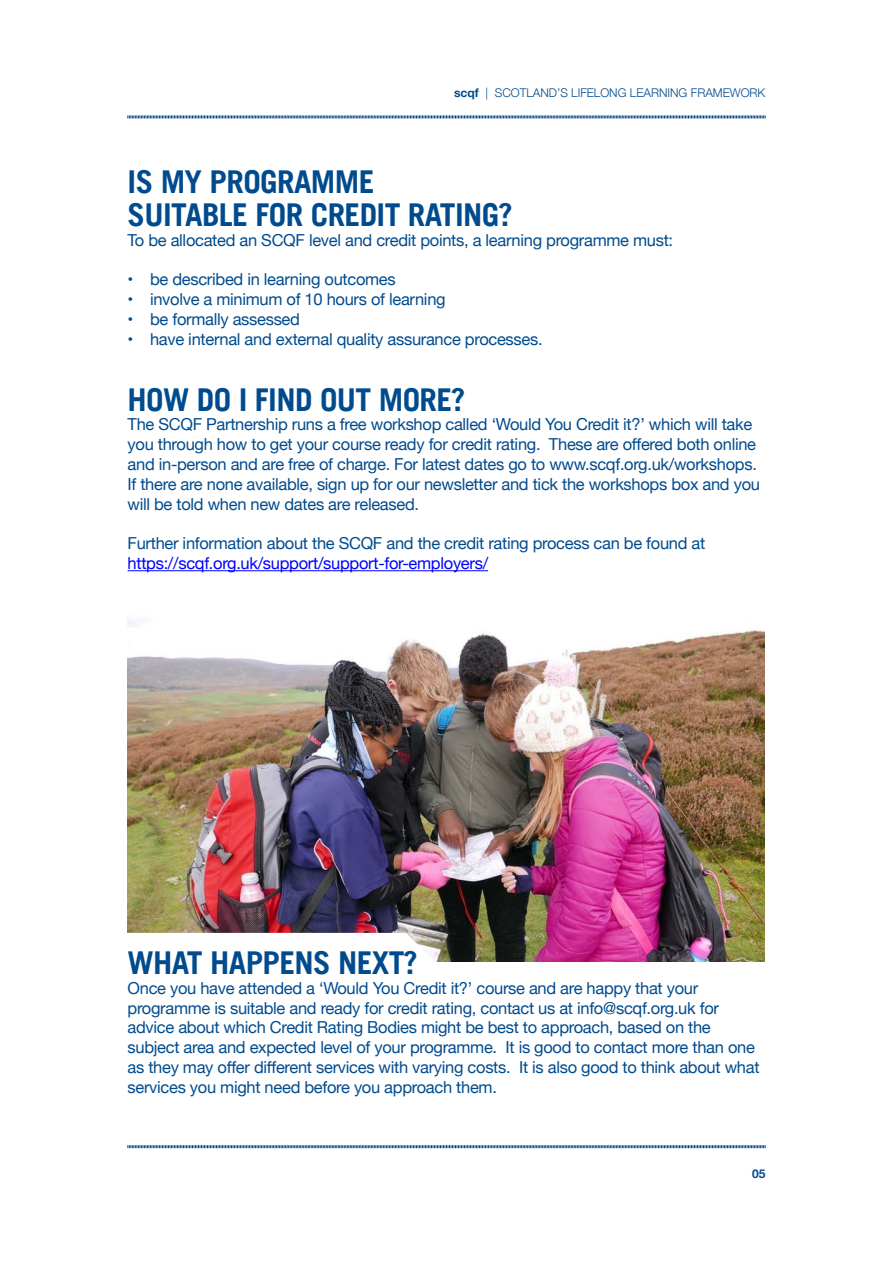
<style>
.page{position:relative;width:893px;height:1263px;background:#fff}
.page>*{position:absolute;margin:0;border:0;box-sizing:border-box;transform-origin:0 0}
.t1{font:700 31.5px "Trade Gothic LT";letter-spacing:-.02em;color:#004b8e}
.Normal__Web{font:16.5px/19.8px "Helvetica Neue";letter-spacing:-.02em;color:#004b8e}
.Normal__Web-2{font:16.5px "Helvetica Neue";letter-spacing:-.02em;color:#00f}
.t2{font:300 12px "Helvetica Neue";color:#004b8e}
.t3{font:700 12px "Helvetica Neue";color:#004b8e}
.s1{font-weight:700}
</style>
<div class="page">
<img style="left:128px;top:620px;width:636px;height:341px">
<svg style="left:128px;top:933px;width:306px;height:28px"></svg>
<hr style="left:128px;top:570px;width:360px;height:1px;background:#00f">
<svg style="left:127px;top:115px;width:639px;height:4px;background:#7fa1c2"></svg>
<svg style="left:127px;top:1145px;width:639px;height:4px;background:#7fa1c2"></svg>
<p class="t2" style="left:454px;top:83px;width:313px"><span class="s1">scqf</span> | SCOTLAND’S LIFELONG LEARNING FRAMEWORK</p>
<p class="t1" style="left:128px;top:162px;width:248px">IS MY PROGRAMME</p>
<p class="t1" style="left:128px;top:195px;width:387px">SUITABLE FOR CREDIT RATING?</p>
<p class="Normal__Web" style="left:128px;top:231px;width:547px">To be allocated an SCQF level and credit points, a learning programme must:</p>
<p class="Normal__Web" style="left:128px;top:270px;width:270px">• be described in learning outcomes</p>
<p class="Normal__Web" style="left:128px;top:290px;width:320px">• involve a minimum of 10 hours of learning</p>
<p class="Normal__Web" style="left:128px;top:310px;width:174px">• be formally assessed</p>
<p class="Normal__Web" style="left:128px;top:330px;width:417px">• have internal and external quality assurance processes.</p>
<p class="t1" style="left:128px;top:380px;width:339px">HOW DO I FIND OUT MORE?</p>
<p class="Normal__Web" style="left:128px;top:416px;width:634px">The SCQF Partnership runs a free workshop called ‘Would You Credit it?’ which will take you through how to get your course ready for credit rating. These are offered both online and in-person and are free of charge. For latest dates go to www.scqf.org.uk/workshops.<br>If there are none available, sign up for our newsletter and tick the workshops box and you will be told when new dates are released.</p>
<p class="Normal__Web" style="left:128px;top:534px;width:579px">Further information about the SCQF and the credit rating process can be found at</p>
<p class="Normal__Web-2" style="left:128px;top:551px;width:362px">https://scqf.org.uk/support/support-for-employers/</p>
<p class="t1" style="left:128px;top:943px;width:292px">WHAT HAPPENS NEXT?</p>
<p class="Normal__Web" style="left:128px;top:979px;width:633px">Once you have attended a ‘Would You Credit it?’ course and are happy that your programme is suitable and ready for credit rating, contact us at info@scqf.org.uk for advice about which Credit Rating Bodies might be best to approach, based on the subject area and expected level of your programme. It is good to contact more than one as they may offer different services with varying costs. It is also good to think about what services you might need before you approach them.</p>
<p class="t3" style="left:752px;top:1164px;width:15px">05</p>
</div>
